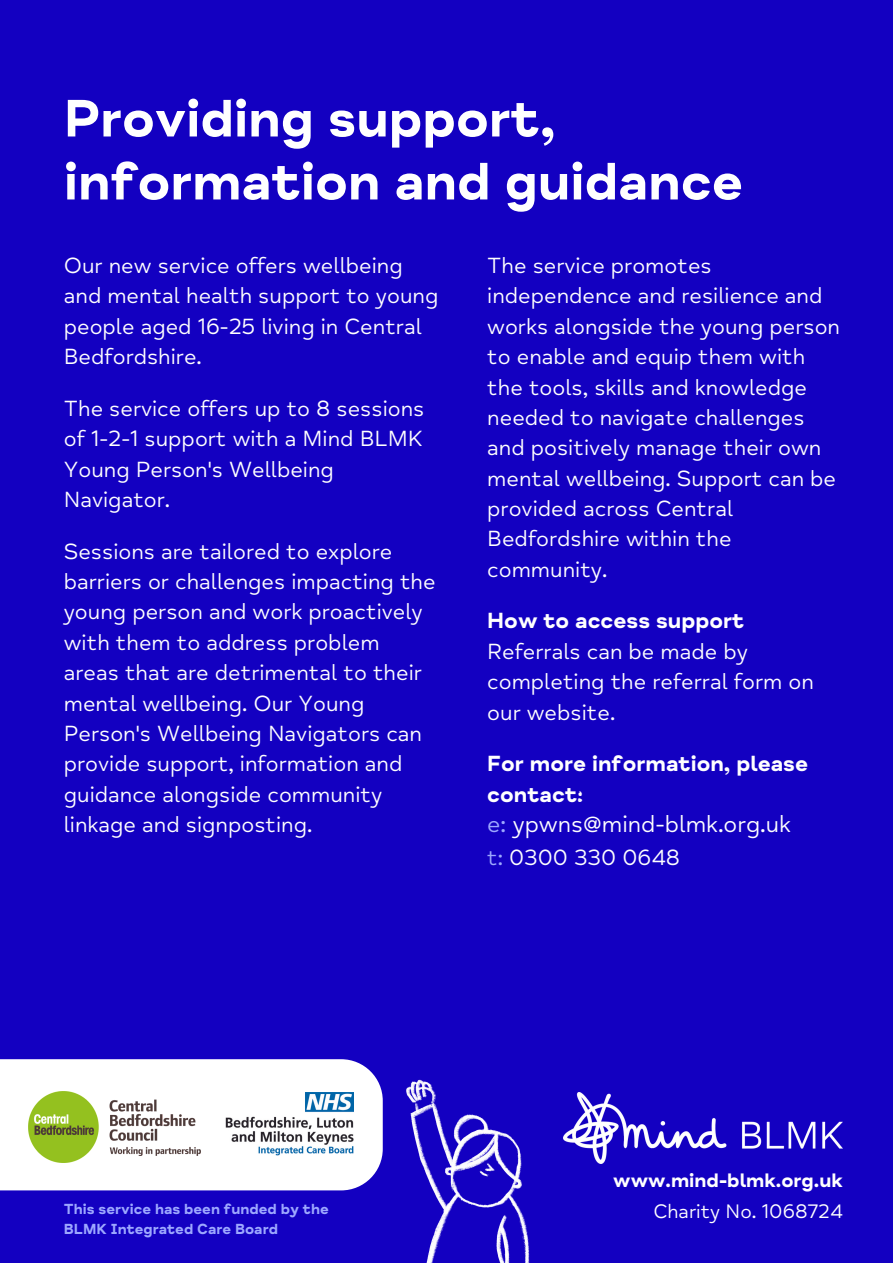
<style>
.page{position:relative;width:893px;height:1264px;background:#fff}
.page>*{position:absolute;margin:0;border:0;box-sizing:border-box;transform-origin:0 0}
.t1{font:54px/63px "Mind Meridian Display";color:#fff}
.t2{font:24px "Mind Meridian";color:#fdfeff}
.t3{font:22.5px/30.3px "Mind Meridian";color:#fff}
.t4{font:22.5px/30.3px "Mind Meridian Display";color:#fff}
.t5{font:22.5px "Mind Meridian W05 Display";color:#fff}
.t6{font:22.5px "Mind Meridian";color:#fdfeff}
.t7{font:19.95px "Mind Meridian Display";color:#fff}
.t8{font:19.95px "Mind Meridian";color:#fff}
.t9{font:15px/20.2px "Mind Meridian Display";color:#9da8ff}
.s1{color:#9da8ff}
</style>
<div class="page">
<div style="left:0;top:0;width:892px;height:1262px;background:#1300c1"></div>
<img style="left:406px;top:1079px;width:124px;height:183px">
<img style="left:564px;top:1092px;width:278px;height:71px">
<div style="left:0;top:1059px;width:383px;height:131px;background:#fff"></div>
<img style="left:225px;top:1092px;width:129px;height:63px">
<img style="left:29px;top:1091px;width:172px;height:71px">
<p class="t1" style="left:64px;top:88px;width:680px">Providing support, information and guidance</p>
<p class="t3" style="left:64px;top:251px;width:376px">Our new service offers wellbeing and mental health support to young people aged 16-25 living in Central<br>Bedfordshire.</p>
<p class="t3" style="left:64px;top:393px;width:362px">The service offers up to 8 sessions of 1-2-1 support with a Mind BLMK<br>Young Person's Wellbeing<br>Navigator.</p>
<p class="t3" style="left:64px;top:536px;width:373px">Sessions are tailored to explore barriers or challenges impacting the young person and work proactively with them to address problem areas that are detrimental to their mental wellbeing. Our Young<br>Person's Wellbeing Navigators can provide support, information and guidance alongside community linkage and signposting.</p>
<p class="t3" style="left:487px;top:251px;width:354px">The service promotes independence and resilience and works alongside the young person to enable and equip them with the tools, skills and knowledge needed to navigate challenges and positively manage their own mental wellbeing. Support can be provided across Central<br>Bedfordshire within the community.</p>
<p class="t5" style="left:487px;top:607px;width:258px">How to access support</p>
<p class="t3" style="left:487px;top:636px;width:328px">Referrals can be made by completing the referral form on our website.</p>
<p class="t4" style="left:487px;top:749px;width:322px">For more information, please contact:</p>
<p class="t2" style="left:487px;top:809px;width:305px"><span class="s1">e:</span> ypwns@mind-blmk.org.uk</p>
<p class="t6" style="left:487px;top:843px;width:194px"><span class="s1">t:</span> 0300 330 0648</p>
<p class="t9" style="left:64px;top:1198px;width:266px">This service has been funded by the<br>BLMK Integrated Care Board</p>
<p class="t7" style="left:613px;top:1167px;width:231px">www.mind-blmk.org.uk</p>
<p class="t8" style="left:653px;top:1198px;width:191px">Charity No. 1068724</p>
</div>
